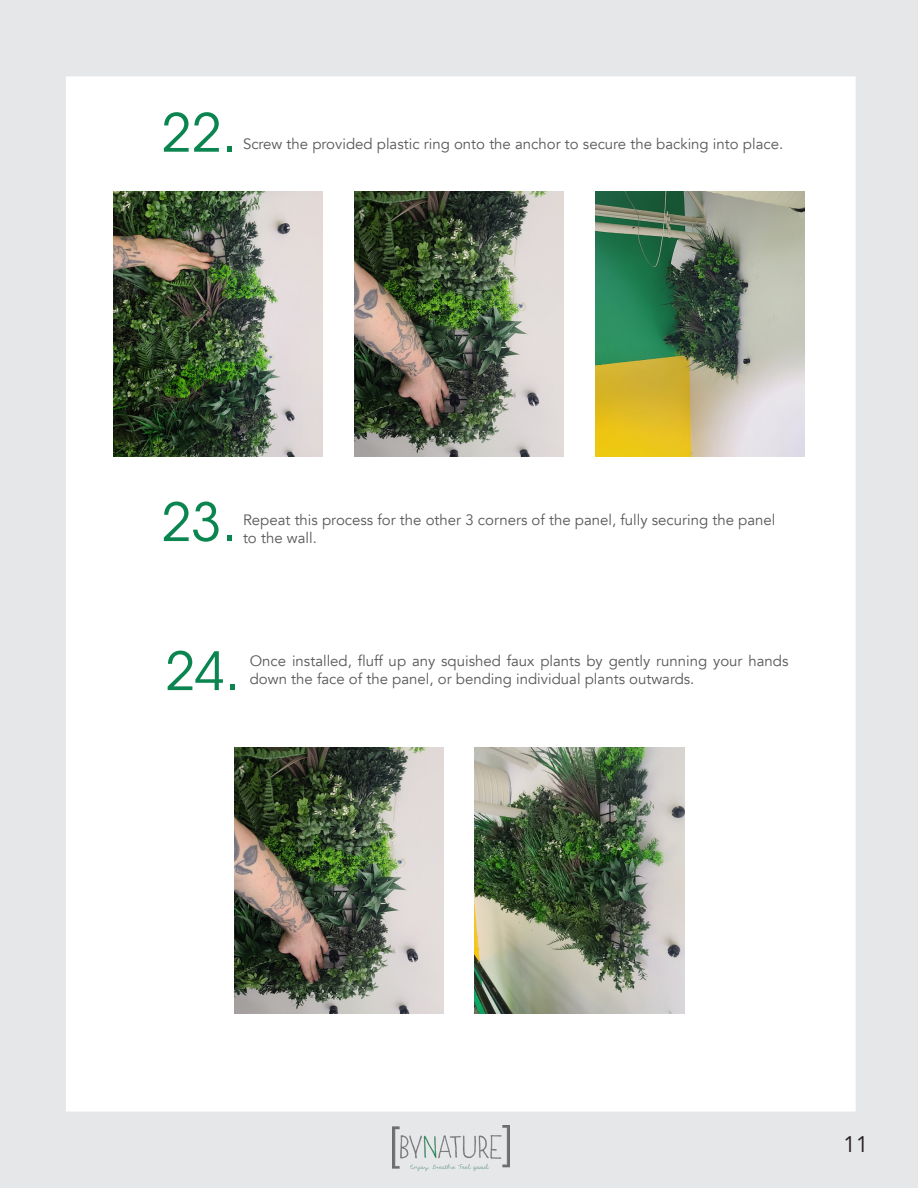
<style>
.page{position:relative;width:918px;height:1188px;background:#e6e7e9}
.page>*{position:absolute;margin:0;border:0;box-sizing:border-box;transform-origin:0 0}
.t1{font:52.5px "ITC Avant Garde Std";color:#0b854f}
.t2{font:22.5px "Avenir";color:#231f20}
.t3{font:15px/18px "Avenir";color:#57585a}
</style>
<div class="page">
<div style="left:66px;top:76px;width:790px;height:1036px;background:#fff"></div>
<img style="left:393px;top:1126px;width:117px;height:45px">
<img style="left:114px;top:191px;width:209px;height:266px">
<img style="left:354px;top:191px;width:210px;height:266px">
<img style="left:595px;top:191px;width:209px;height:266px">
<img style="left:234px;top:747px;width:209px;height:266px">
<img style="left:475px;top:747px;width:209px;height:266px">
<p class="t1" style="left:161px;top:101px;width:77px">22.</p>
<p class="t3" style="left:243px;top:135px;width:542px">Screw the provided plastic ring onto the anchor to secure the backing into place.</p>
<p class="t1" style="left:161px;top:490px;width:77px">23.</p>
<p class="t3" style="left:243px;top:511px;width:534px">Repeat this process for the other 3 corners of the panel, fully securing the panel to the wall.</p>
<p class="t1" style="left:165px;top:639px;width:77px">24.</p>
<p class="t3" style="left:250px;top:652px;width:540px">Once installed, fluff up any squished faux plants by gently running your hands down the face of the panel, or bending individual plants outwards.</p>
<h2 class="t2" style="left:843px;top:1131px;width:27px">11</h2>
</div>
